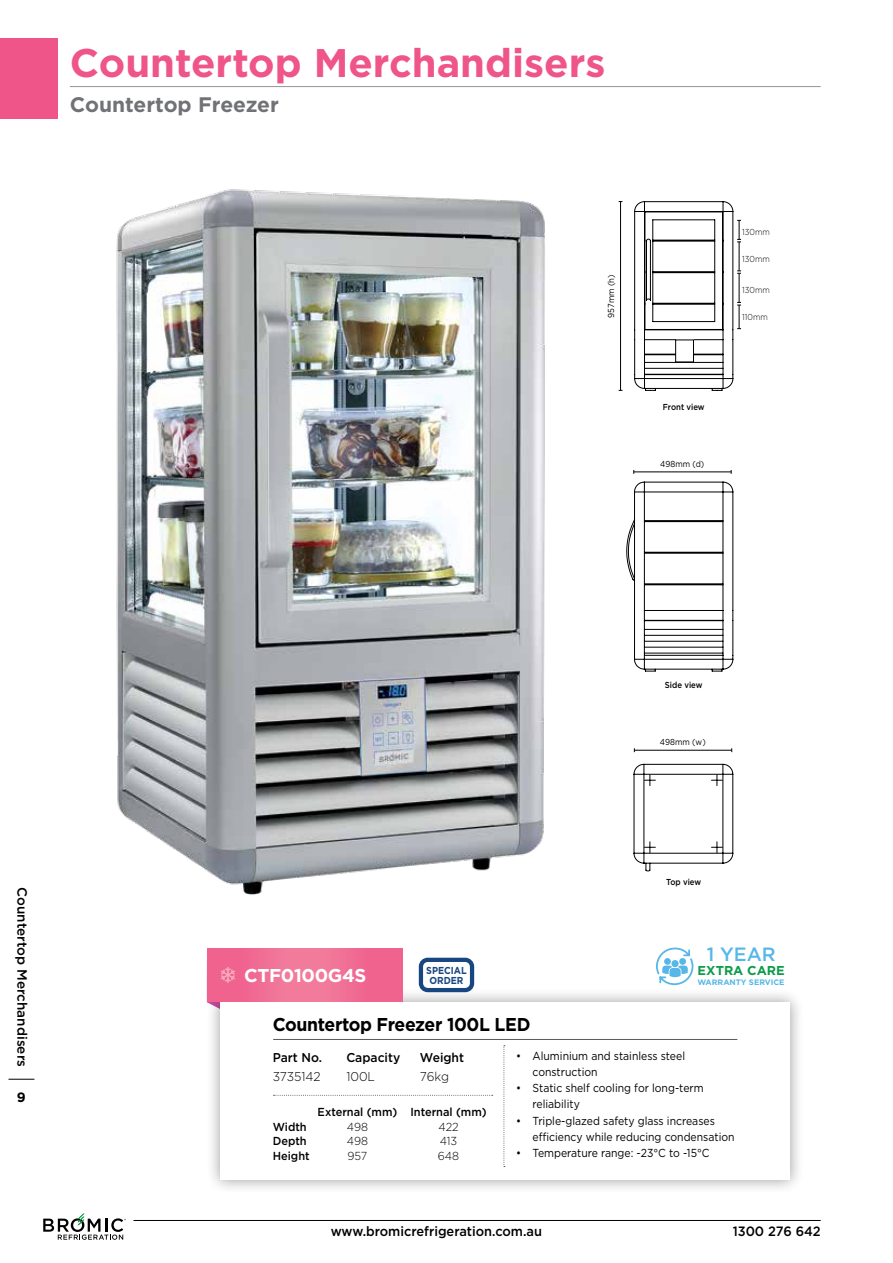
<style>
.page{position:relative;width:893px;height:1263px;background:#fff}
.page>*{position:absolute;margin:0;border:0;box-sizing:border-box;transform-origin:0 0}
.t1{font:700 39.9px "Gotham";color:#ef5588}
.t2{font:700 21px "Gotham";color:#717275}
.t3{font:500 19.2px "Gotham";color:#56b7e8}
.t4{font:700 18.6px "Gotham";letter-spacing:-.02em;color:#000;scale:.95 1}
.t5{font:700 18.6px "Gotham";letter-spacing:-.02em;color:#fff}
.t6{font:500 13.5px "Gotham";color:#000;scale:.95 1}
.t7{font:500 13.5px "Gotham";color:#000}
.t8{font:700 13.5px "Gotham";color:#000}
.t9{font:700 12.9px "Gotham";color:#0e9c49}
.t10{font:500 12.75px "Gotham";color:#000;scale:.95 1}
.t11{font:300 12.75px "Gotham";color:#000;scale:.95 1}
.t12{font:11.55px/16.2px "Gotham";color:#000;scale:.9 1}
.t13{font:500 11.55px "Gotham";color:#000;scale:.95 1}
.t14{font:300 11.55px "Gotham";color:#000;scale:.95 1}
.t15{font:700 10.05px/10.5px "Gotham";color:#184680;text-align:center;scale:.9 1}
.t16{font:8.7px "Gotham";color:#000;scale:.9 1}
.t17{font:500 8.7px "Gotham";color:#000;scale:.9 1}
.t18{font:300 8.7px "Gotham";color:#000;scale:.9 1}
.t19{font:700 7.95px "Gotham";color:#56b7e8}
</style>
<div class="page">
<svg style="left:43px;top:1213px;width:83px;height:27px"></svg>
<hr style="left:134px;top:1220px;width:687px;height:1px;background:#000">
<div style="left:0;top:39px;width:58px;height:80px;background:#ef5588"></div>
<svg style="left:9px;top:1079px;width:25px;height:1px"></svg>
<hr style="left:70px;top:86px;width:751px;height:1px;background:#939598">
<img style="left:116px;top:189px;width:429px;height:706px">
<hr style="left:634px;top:471px;width:97px;height:1px;background:#000">
<svg style="left:626px;top:481px;width:108px;height:191px"></svg>
<hr style="left:634px;top:750px;width:98px;height:1px;background:#000">
<svg style="left:633px;top:763px;width:101px;height:109px"></svg>
<hr style="left:620px;top:202px;width:1px;height:188px;background:#000">
<div style="left:206px;top:987px;width:599px;height:208px;background:#000;opacity:.4"></div>
<div style="left:221px;top:1002px;width:569px;height:178px;background:#fff"></div>
<div style="left:207px;top:948px;width:196px;height:54px;background:#f27b9c"></div>
<div style="left:326px;top:948px;width:77px;height:53px;background:linear-gradient(to right,#f17599,#f05d8c)"></div>
<div style="left:207px;top:948px;width:77px;height:53px;background:linear-gradient(to right,#f05d8c,#f17599)"></div>
<hr style="left:273px;top:1039px;width:464px;height:1px;background:#58595b">
<svg style="left:504px;top:1045px;width:1px;height:122px"></svg>
<svg style="left:273px;top:1095px;width:220px;height:1px"></svg>
<svg style="left:634px;top:201px;width:107px;height:190px"></svg>
<div style="left:680px;top:341px;width:41px;height:12px;background:#fff"></div>
<div style="left:676px;top:340px;width:17px;height:22px;background:#fff"></div>
<div style="left:675px;top:340px;width:19px;height:22px;border:1px solid #000"></div>
<svg style="left:207px;top:967px;width:28px;height:43px"></svg>
<div style="left:419px;top:958px;width:55px;height:34px;border:4px solid #184680;border-radius:7px"></div>
<svg style="left:656px;top:947px;width:38px;height:38px"></svg>
<h1 class="t1" style="left:70px;top:37px;width:537px">Countertop Merchandisers</h1>
<h2 class="t2" style="left:70px;top:91px;width:211px">Countertop Freezer</h2>
<p class="t16" style="left:606px;top:318px;width:49px;rotate:-90deg">957mm (h)</p>
<p class="t17" style="left:663px;top:401px;width:48px">Front view</p>
<p class="t16" style="left:660px;top:458px;width:50px">498mm (d)</p>
<p class="t18" style="left:742px;top:227px;width:32px">130mm</p>
<p class="t18" style="left:742px;top:253px;width:32px">130mm</p>
<p class="t18" style="left:742px;top:285px;width:32px">130mm</p>
<p class="t18" style="left:742px;top:312px;width:30px">110mm</p>
<p class="t7" style="left:31px;top:887px;width:181px;rotate:90deg">Countertop Merchandisers</p>
<p class="t8" style="left:17px;top:1088px;width:10px">9</p>
<p class="t17" style="left:665px;top:679px;width:43px">Side view</p>
<p class="t16" style="left:660px;top:737px;width:52px">498mm (w)</p>
<p class="t17" style="left:666px;top:877px;width:40px">Top view</p>
<h3 class="t3" style="left:707px;top:942px;width:70px">1 YEAR</h3>
<p class="t15" style="left:426px;top:965px;width:47px">SPECIAL<br>ORDER</p>
<p class="t9" style="left:698px;top:962px;width:89px">EXTRA CARE</p>
<h3 class="t5" style="left:244px;top:963px;width:124px">CTF0100G4S</h3>
<h3 class="t4" style="left:273px;top:1012px;width:273px">Countertop Freezer 100L LED</h3>
<p class="t12" style="left:533px;top:1047px;width:171px;text-indent:-16px">• Aluminium and stainless steel construction</p>
<p class="t12" style="left:533px;top:1080px;width:192px;text-indent:-16px">• Static shelf cooling for long-term reliability</p>
<p class="t12" style="left:533px;top:1112px;width:226px;text-indent:-16px">• Triple-glazed safety glass increases efficiency while reducing condensation</p>
<p class="t12" style="left:516px;top:1145px;width:216px">• Temperature range: -23°C to -15°C</p>
<p class="t19" style="left:697px;top:977px;width:89px">WARRANTY SERVICE</p>
<p class="t10" style="left:273px;top:1049px;width:53px">Part No.</p>
<p class="t10" style="left:346px;top:1049px;width:58px">Capacity</p>
<p class="t10" style="left:420px;top:1049px;width:48px">Weight</p>
<p class="t11" style="left:273px;top:1068px;width:52px">3735142</p>
<p class="t11" style="left:346px;top:1068px;width:32px">100L</p>
<p class="t11" style="left:420px;top:1068px;width:32px">76kg</p>
<p class="t13" style="left:318px;top:1105px;width:179px">External (mm) Internal (mm)</p>
<p class="t13" style="left:273px;top:1119px;width:37px">Width</p>
<p class="t14" style="left:347px;top:1119px;width:24px">498</p>
<p class="t14" style="left:438px;top:1119px;width:23px">422</p>
<p class="t13" style="left:273px;top:1134px;width:37px">Depth</p>
<p class="t14" style="left:347px;top:1134px;width:24px">498</p>
<p class="t14" style="left:440px;top:1134px;width:20px">413</p>
<p class="t13" style="left:273px;top:1148px;width:40px">Height</p>
<p class="t14" style="left:348px;top:1148px;width:22px">957</p>
<p class="t14" style="left:438px;top:1148px;width:24px">648</p>
<p class="t6" style="left:331px;top:1222px;width:224px">www.bromicrefrigeration.com.au</p>
<p class="t6" style="left:733px;top:1222px;width:94px">1300 276 642</p>
</div>
